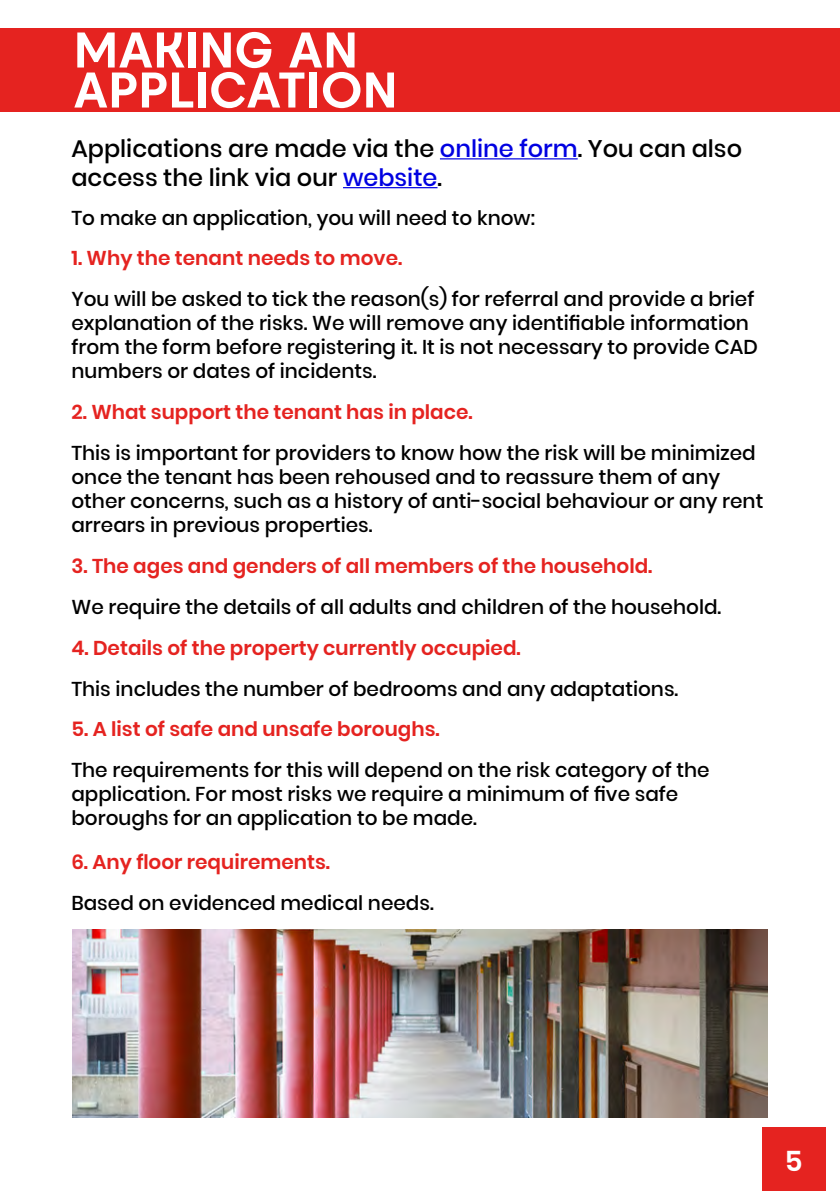
<style>
.page{position:relative;width:840px;height:1191px;background:#fff}
.page>*{position:absolute;margin:0;border:0;box-sizing:border-box;transform-origin:0 0}
.t1{font:700 50px/40px "Caros";color:#fff}
.t2{font:600 28px "Poppins";color:#fff}
.t3{font:500 24px/28.8px "Poppins";color:#000}
.t4{font:500 20px/24px "Poppins";color:#000}
.t5{font:600 20px "Poppins";color:#e52320}
.s1{color:#0000e1}
</style>
<div class="page">
<hr style="left:0;top:28px;width:1px;height:84px;background:#e52320">
<div style="left:1px;top:28px;width:838px;height:84px;background:#e52320"></div>
<hr style="left:439px;top:158px;width:138px;height:1px;background:#0000e1">
<hr style="left:343px;top:187px;width:94px;height:1px;background:#0000e1">
<div style="left:762px;top:1127px;width:63px;height:64px;background:#e52320"></div>
<img style="left:72px;top:929px;width:695px;height:189px">
<h1 class="t1" style="left:73px;top:29px;width:325px">MAKING AN<br>APPLICATION</h1>
<p class="t3" style="left:71px;top:134px;width:671px">Applications are made via the <span class="s1">online form</span>. You can also access the link via our <span class="s1">website</span>.</p>
<p class="t4" style="left:71px;top:206px;width:465px">To make an application, you will need to know:</p>
<p class="t5" style="left:71px;top:247px;width:332px">1. Why the tenant needs to move.</p>
<p class="t4" style="left:71px;top:287px;width:687px">You will be asked to tick the reason(s) for referral and provide a brief explanation of the risks. We will remove any identifiable information from the form before registering it. It is not necessary to provide CAD numbers or dates of incidents.</p>
<p class="t5" style="left:71px;top:401px;width:403px">2. What support the tenant has in place.</p>
<p class="t4" style="left:71px;top:441px;width:693px">This is important for providers to know how the risk will be minimized once the tenant has been rehoused and to reassure them of any other concerns, such as a history of anti-social behaviour or any rent arrears in previous properties.</p>
<p class="t5" style="left:71px;top:555px;width:582px">3. The ages and genders of all members of the household.</p>
<p class="t4" style="left:71px;top:595px;width:651px">We require the details of all adults and children of the household.</p>
<p class="t5" style="left:71px;top:636px;width:450px">4. Details of the property currently occupied.</p>
<p class="t4" style="left:71px;top:676px;width:608px">This includes the number of bedrooms and any adaptations.</p>
<p class="t5" style="left:71px;top:717px;width:369px">5. A list of safe and unsafe boroughs.</p>
<p class="t4" style="left:71px;top:758px;width:639px">The requirements for this will depend on the risk category of the application. For most risks we require a minimum of five safe boroughs for an application to be made.</p>
<p class="t5" style="left:71px;top:850px;width:260px">6. Any floor requirements.</p>
<p class="t4" style="left:71px;top:890px;width:363px">Based on evidenced medical needs.</p>
<h2 class="t2" style="left:784px;top:1144px;width:19px">5</h2>
</div>
